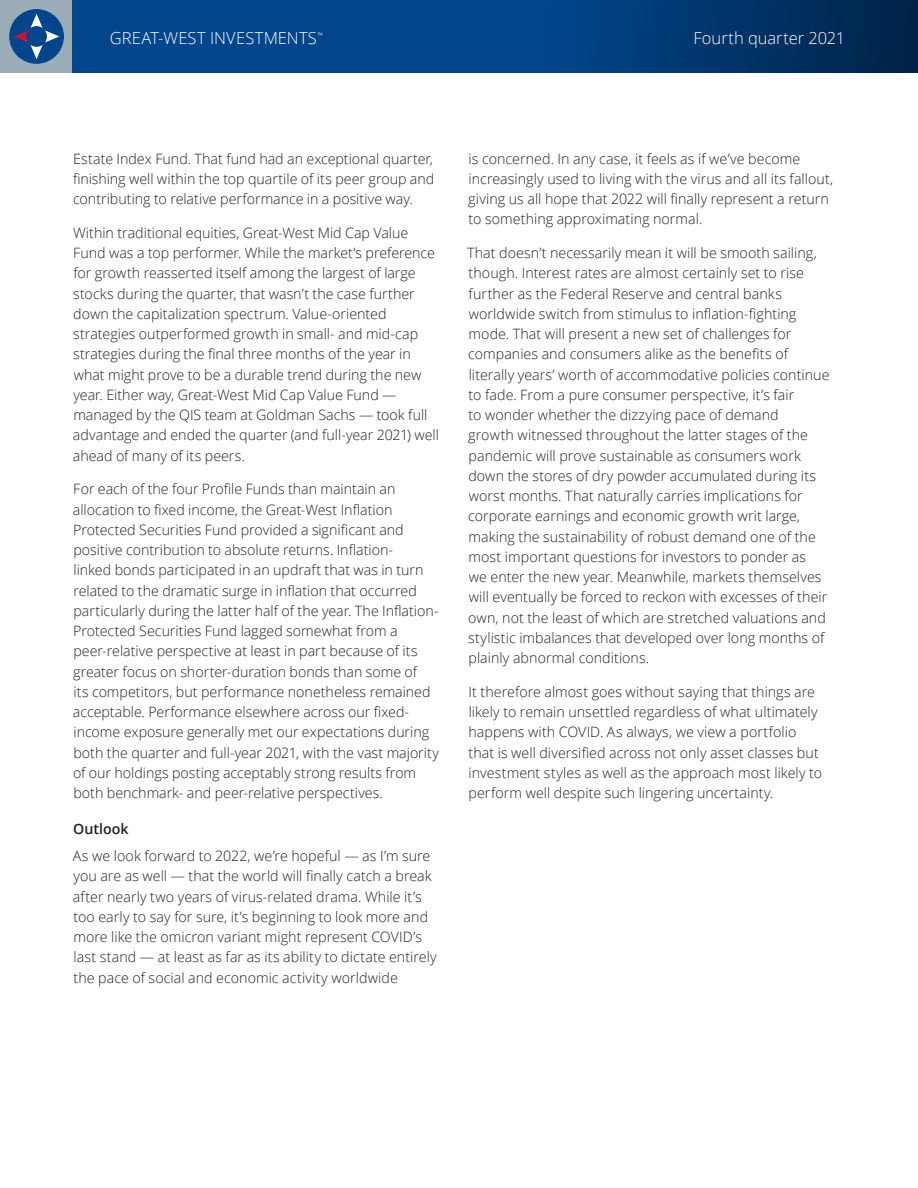
<style>
.page{position:relative;width:918px;height:1188px;background:#fff}
.page>*{position:absolute;margin:0;border:0;box-sizing:border-box;transform-origin:0 0}
.t1{font:300 16.5px "Open Sans";letter-spacing:.005em;color:#fff}
.Body{font:300 14.25px/20.2px "Open Sans";color:#231f20}
.Body-2{font:600 14.25px "Open Sans";color:#231f20}
.t2{font:300 7.35px "Open Sans";color:#fff}
</style>
<div class="page">
<div style="left:0;top:0;width:73px;height:73px;background:#9badb7"></div>
<div style="left:72px;top:0;width:846px;height:73px;background:#01468c"></div>
<svg style="left:9px;top:9px;width:55px;height:55px"></svg>
<svg style="left:595px;top:0;width:323px;height:73px;background:#003164"></svg>
<p class="t1" style="left:110px;top:27px;width:208px">GREAT-WEST INVESTMENTS</p>
<p class="t2" style="left:317px;top:30px;width:7px">™</p>
<p class="t1" style="left:693px;top:27px;width:153px">Fourth quarter 2021</p>
<p class="Body" style="left:73px;top:148px;width:363px;text-align:justify">Estate Index Fund. That fund had an exceptional quarter, finishing well within the top quartile of its peer group and contributing to relative performance in a positive way.</p>
<p class="Body" style="left:73px;top:222px;width:368px">Within traditional equities, Great-West Mid Cap Value Fund was a top performer. While the market’s preference for growth reasserted itself among the largest of large stocks during the quarter, that wasn’t the case further down the capitalization spectrum. Value-oriented strategies outperformed growth in small- and mid-cap strategies during the final three months of the year in what might prove to be a durable trend during the new year. Either way, Great-West Mid Cap Value Fund — managed by the QIS team at Goldman Sachs — took full advantage and ended the quarter (and full-year 2021) well ahead of many of its peers.</p>
<p class="Body" style="left:73px;top:479px;width:368px">For each of the four Profile Funds than maintain an allocation to fixed income, the Great-West Inflation Protected Securities Fund provided a significant and positive contribution to absolute returns. Inflation-<br>linked bonds participated in an updraft that was in turn related to the dramatic surge in inflation that occurred particularly during the latter half of the year. The Inflation-Protected Securities Fund lagged somewhat from a peer-relative perspective at least in part because of its greater focus on shorter-duration bonds than some of<br>its competitors, but performance nonetheless remained acceptable. Performance elsewhere across our fixed&shy;income exposure generally met our expectations during both the quarter and full-year 2021, with the vast majority of our holdings posting acceptably strong results from both benchmark- and peer-relative perspectives.</p>
<p class="Body-2" style="left:73px;top:819px;width:57px">Outlook</p>
<p class="Body" style="left:73px;top:846px;width:365px">As we look forward to 2022, we’re hopeful — as I’m sure you are as well — that the world will finally catch a break after nearly two years of virus-related drama. While it’s too early to say for sure, it’s beginning to look more and more like the omicron variant might represent COVID’s last stand — at least as far as its ability to dictate entirely the pace of social and economic activity worldwide</p>
<p class="Body" style="left:468px;top:148px;width:366px">is concerned. In any case, it feels as if we’ve become increasingly used to living with the virus and all its fallout, giving us all hope that 2022 will finally represent a return to something approximating normal.</p>
<p class="Body" style="left:467px;top:242px;width:364px">That doesn’t necessarily mean it will be smooth sailing, though. Interest rates are almost certainly set to rise further as the Federal Reserve and central banks worldwide switch from stimulus to inflation-fighting mode. That will present a new set of challenges for companies and consumers alike as the benefits of literally years’ worth of accommodative policies continue to fade. From a pure consumer perspective, it’s fair<br>to wonder whether the dizzying pace of demand<br>growth witnessed throughout the latter stages of the pandemic will prove sustainable as consumers work down the stores of dry powder accumulated during its worst months. That naturally carries implications for corporate earnings and economic growth writ large, making the sustainability of robust demand one of the most important questions for investors to ponder as<br>we enter the new year. Meanwhile, markets themselves will eventually be forced to reckon with excesses of their own, not the least of which are stretched valuations and stylistic imbalances that developed over long months of plainly abnormal conditions.</p>
<p class="Body" style="left:469px;top:681px;width:355px">It therefore almost goes without saying that things are likely to remain unsettled regardless of what ultimately happens with COVID. As always, we view a portfolio that is well diversified across not only asset classes but investment styles as well as the approach most likely to perform well despite such lingering uncertainty.</p>
</div>
